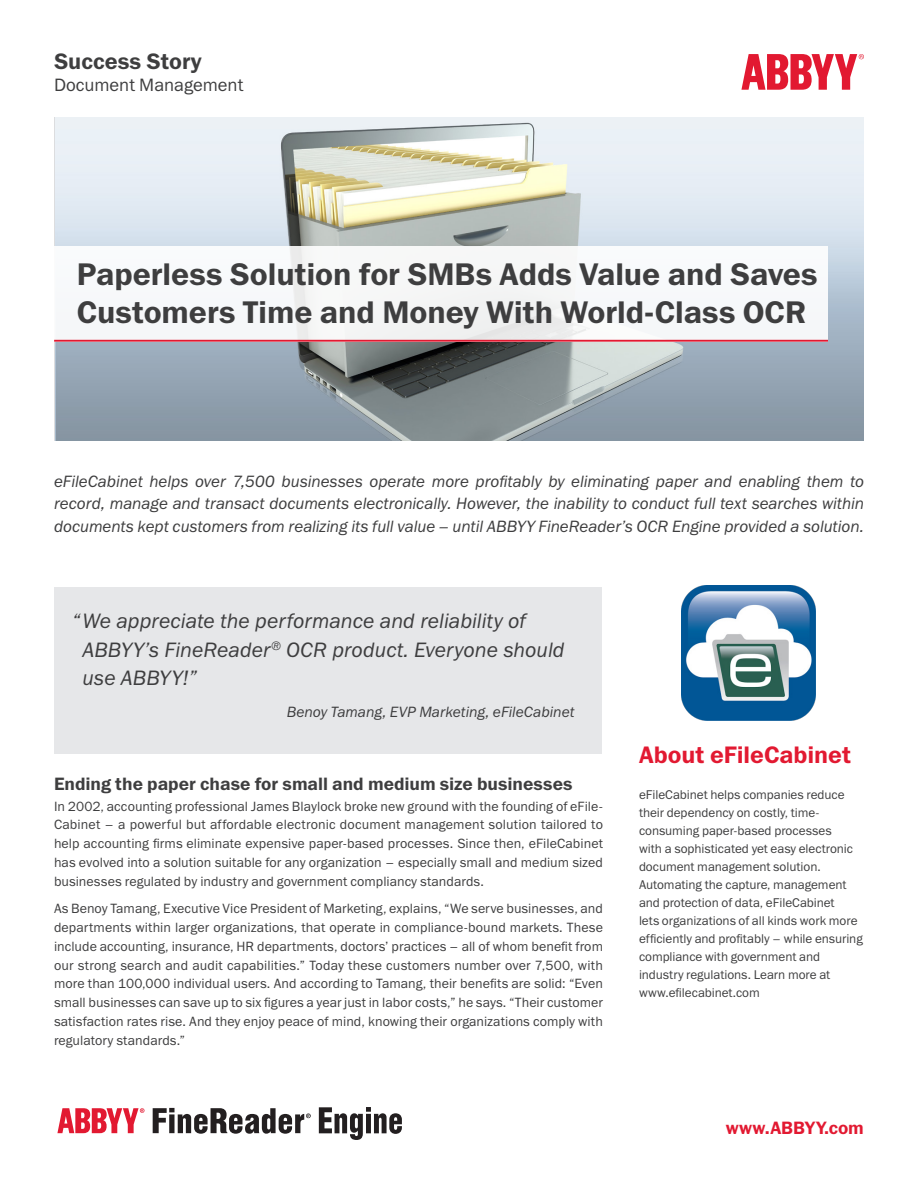
<style>
.page{position:relative;width:918px;height:1188px;background:#fff}
.page>*{position:absolute;margin:0;border:0;box-sizing:border-box;transform-origin:0 0}
.t1{font:31.5px/37.8px "Franklin Gothic Demi ITC";letter-spacing:-.005em;color:#3e3e3f}
.Sidebar_Head{font:24px "Franklin Gothic Demi ITC";color:#e21931}
.t2{font:22.5px "Franklin Gothic Demi ITC";color:#3e3e3f}
.Quotation{font:italic 21px/28.5px "Franklin Gothic Book ITC";letter-spacing:.005em;color:#3e3e3f}
.Subhead_Level_1{font:18px "Franklin Gothic Demi ITC";color:#3e3e3f}
.Industry{font:18px "Franklin Gothic Book ITC";color:#3e3e3f}
.Logo_www_abbyy_com{font:18px "Franklin Gothic Demi ITC";letter-spacing:-.005em;color:#e21931}
.Intro{font:italic 16.5px/22.5px "Franklin Gothic Book ITC";color:#3e3e3f;text-align:justify}
.Quote-Author{font:italic 15px "Franklin Gothic Book ITC";color:#3e3e3f}
.Body{font:13.5px/18.8px "Franklin Gothic Book ITC";letter-spacing:.005em;color:#3e3e3f;text-align:justify}
.Sidebar_Head-2{font:12.75px/18px "Franklin Gothic Book ITC";letter-spacing:-.005em;color:#3e3e3f}
</style>
<div class="page">
<svg style="left:741px;top:54px;width:123px;height:36px"></svg>
<img style="left:56px;top:117px;width:808px;height:324px">
<img style="left:681px;top:586px;width:135px;height:135px">
<svg style="left:153px;top:1108px;width:158px;height:26px"></svg>
<svg style="left:57px;top:1108px;width:87px;height:25px"></svg>
<svg style="left:319px;top:1107px;width:83px;height:32px"></svg>
<div style="left:47px;top:246px;width:781px;height:96px;background:#f6f8f9"></div>
<hr style="left:54px;top:340px;width:774px;height:2px;background:#e21931">
<div style="left:54px;top:587px;width:548px;height:166px;background:#e6e7e9"></div>
<p class="t2" style="left:54px;top:48px;width:149px">Success Story</p>
<p class="Industry" style="left:54px;top:73px;width:191px">Document Management</p>
<p class="t1" style="left:77px;top:257px;width:742px">Paperless Solution for SMBs Adds Value and Saves<br>Customers Time and Money With World-Class OCR</p>
<p class="Intro" style="left:54px;top:470px;width:812px">eFileCabinet helps over 7,500 businesses operate more profitably by eliminating paper and enabling them to record, manage and transact documents electronically. However, the inability to conduct full text searches within documents kept customers from realizing its full value – until ABBYY FineReader’s OCR Engine provided a solution.</p>
<p class="Quotation" style="left:82px;top:607px;width:484px;text-indent:-10px">“We appreciate the performance and reliability of<br>ABBYY’s FineReader<sup>®</sup> OCR product. Everyone should use ABBYY!”</p>
<p class="Quote-Author" style="left:287px;top:703px;width:289px">Benoy Tamang, EVP Marketing, eFileCabinet</p>
<p class="Subhead_Level_1" style="left:54px;top:773px;width:520px">Ending the paper chase for small and medium size businesses</p>
<p class="Body" style="left:54px;top:796px;width:551px">In 2002, accounting professional James Blaylock broke new ground with the founding of eFile-Cabinet – a powerful but affordable electronic document management solution tailored to help accounting firms eliminate expensive paper-based processes. Since then, eFileCabinet has evolved into a solution suitable for any organization – especially small and medium sized businesses regulated by industry and government compliancy standards.</p>
<p class="Body" style="left:54px;top:899px;width:551px">As Benoy Tamang, Executive Vice President of Marketing, explains, “We serve businesses, and departments within larger organizations, that operate in compliance-bound markets. These include accounting, insurance, HR departments, doctors’ practices – all of whom benefit from our strong search and audit capabilities.” Today these customers number over 7,500, with more than 100,000 individual users. And according to Tamang, their benefits are solid: “Even small businesses can save up to six figures a year just in labor costs,” he says. “Their customer satisfaction rates rise. And they enjoy peace of mind, knowing their organizations comply with regulatory standards.”</p>
<p class="Sidebar_Head" style="left:639px;top:741px;width:214px">About eFileCabinet</p>
<p class="Sidebar_Head-2" style="left:639px;top:786px;width:225px">eFileCabinet helps companies reduce their dependency on costly, time&shy;consuming paper-based processes<br>with a sophisticated yet easy electronic document management solution.<br>Automating the capture, management and protection of data, eFileCabinet<br>lets organizations of all kinds work more efficiently and profitably – while ensuring compliance with government and industry regulations. Learn more at www.efilecabinet.com</p>
<p class="Logo_www_abbyy_com" style="left:726px;top:1117px;width:140px">www.ABBYY.com</p>
</div>
